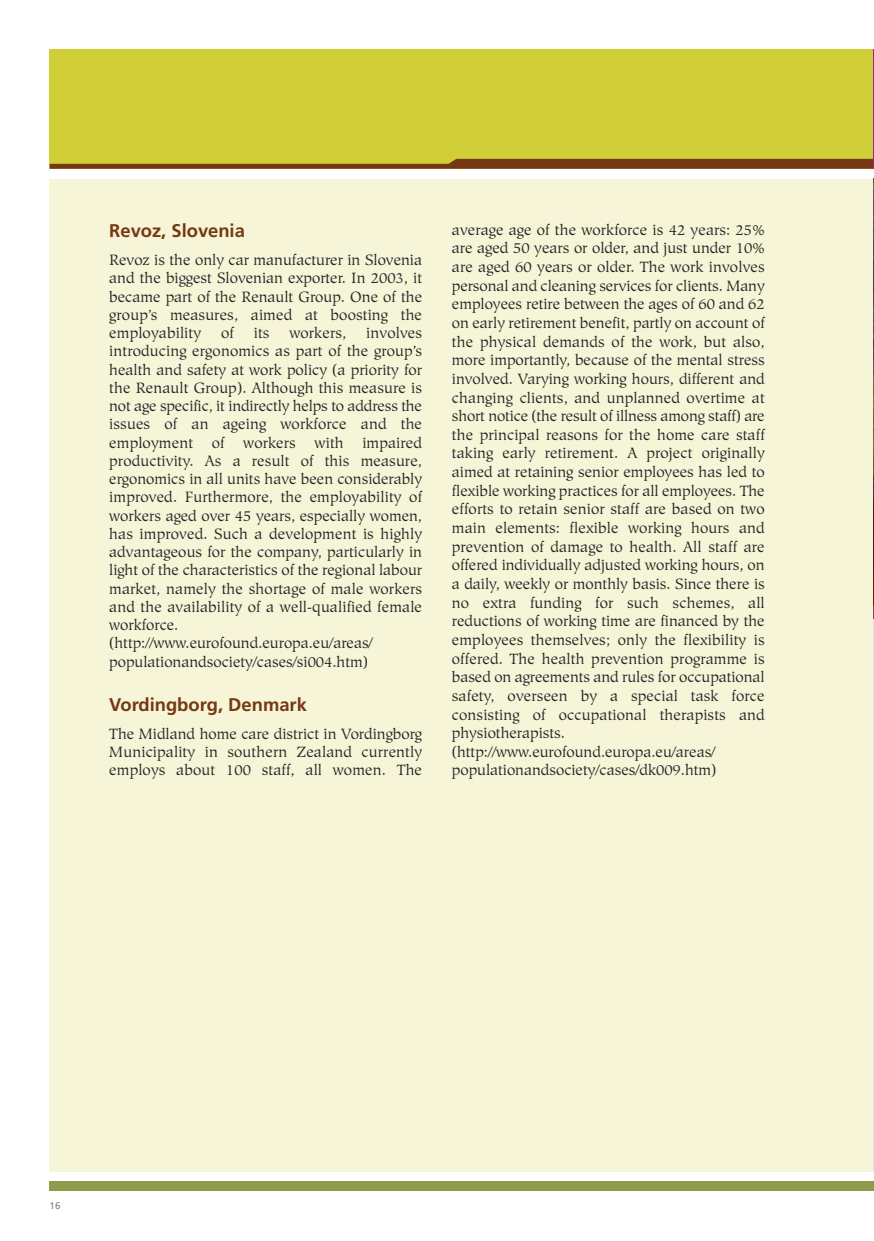
<style>
.page{position:relative;width:874px;height:1241px;background:#fff}
.page>*{position:absolute;margin:0;border:0;box-sizing:border-box;transform-origin:0 0}
.t1{font:700 18.38px "Frutiger";color:#753813}
.t2{font:14.88px/18.6px "Hiroshige";letter-spacing:.005em;color:#272627;text-align:justify}
.t3{font:9.62px "Frutiger";color:#7d7d7d}
</style>
<div class="page">
<div style="left:50px;top:50px;width:823px;height:119px;background:#d0cf38"></div>
<div style="left:50px;top:179px;width:823px;height:992px;background:#f6f5d7"></div>
<div style="left:50px;top:1181px;width:823px;height:10px;background:#8e9b4b"></div>
<hr style="left:873px;top:50px;width:1px;height:119px;background:#962584">
<svg style="left:50px;top:159px;width:824px;height:10px"></svg>
<hr style="left:873px;top:179px;width:1px;height:992px;background:#efdeed">
<img style="left:873px;top:179px;width:1px;height:426px">
<svg style="left:873px;top:605px;width:1px;height:14px"></svg>
<p class="t1" style="left:109px;top:223px;width:137px">Revoz, Slovenia</p>
<p class="t2" style="left:109px;top:252px;width:314px">Revoz is the only car manufacturer in Slovenia and the biggest Slovenian exporter. In 2003, it became part of the Renault Group. One of the group’s measures, aimed at boosting the employability</p>
<p class="t2" style="left:109px;top:325px;width:314px;text-indent:257px">involves introducing ergonomics as part of the group’s health and safety at work policy (a priority for the Renault Group). Although this measure is not age specific, it indirectly helps to address the issues of an ageing workforce and the employment</p>
<p class="t2" style="left:221px;top:325px;width:14px">of</p>
<p class="t2" style="left:253px;top:325px;width:17px">its</p>
<p class="t2" style="left:289px;top:325px;width:58px">workers,</p>
<p class="t2" style="left:109px;top:435px;width:314px;text-align:left;text-indent:253px">impaired productivity. As a result of this measure, ergonomics in all units have been considerably improved. Furthermore, the employability of workers aged over 45 years, especially women, has improved. Such a development is highly advantageous for the company, particularly in light of the characteristics of the regional labour market, namely the shortage of male workers and the availability of a well-qualified female workforce. (http://www.eurofound.europa.eu/areas/ populationandsociety/cases/si004.htm)</p>
<p class="t1" style="left:109px;top:697px;width:199px">Vordingborg, Denmark</p>
<p class="t2" style="left:109px;top:726px;width:314px">The Midland home care district in Vordingborg Municipality in southern Zealand currently employs about 100 staff, all women. The</p>
<p class="t2" style="left:211px;top:434px;width:14px">of</p>
<p class="t2" style="left:243px;top:434px;width:54px">workers</p>
<p class="t2" style="left:314px;top:434px;width:31px">with</p>
<p class="t2" style="left:451px;top:222px;width:314px;text-align:left">average age of the workforce is 42 years: 25% are aged 50 years or older, and just under 10% are aged 60 years or older. The work involves personal and cleaning services for clients. Many employees retire between the ages of 60 and 62 on early retirement benefit, partly on account of the physical demands of the work, but also, more importantly, because of the mental stress involved. Varying working hours, different and changing clients, and unplanned overtime at short notice (the result of illness among staff) are the principal reasons for the home care staff taking early retirement. A project originally aimed at retaining senior employees has led to flexible working practices for all employees. The efforts to retain senior staff are based on two main elements: flexible working hours and prevention of damage to health. All staff are offered individually adjusted working hours, on a daily, weekly or monthly basis. Since there is no extra funding for such schemes, all reductions of working time are financed by the employees themselves; only the flexibility is offered. The health prevention programme is based on agreements and rules for occupational safety, overseen by a special task force consisting of occupational therapists and physiotherapists. (http://www.eurofound.europa.eu/areas/ populationandsociety/cases/dk009.htm)</p>
<p class="t3" style="left:50px;top:1200px;width:12px">16</p>
</div>
